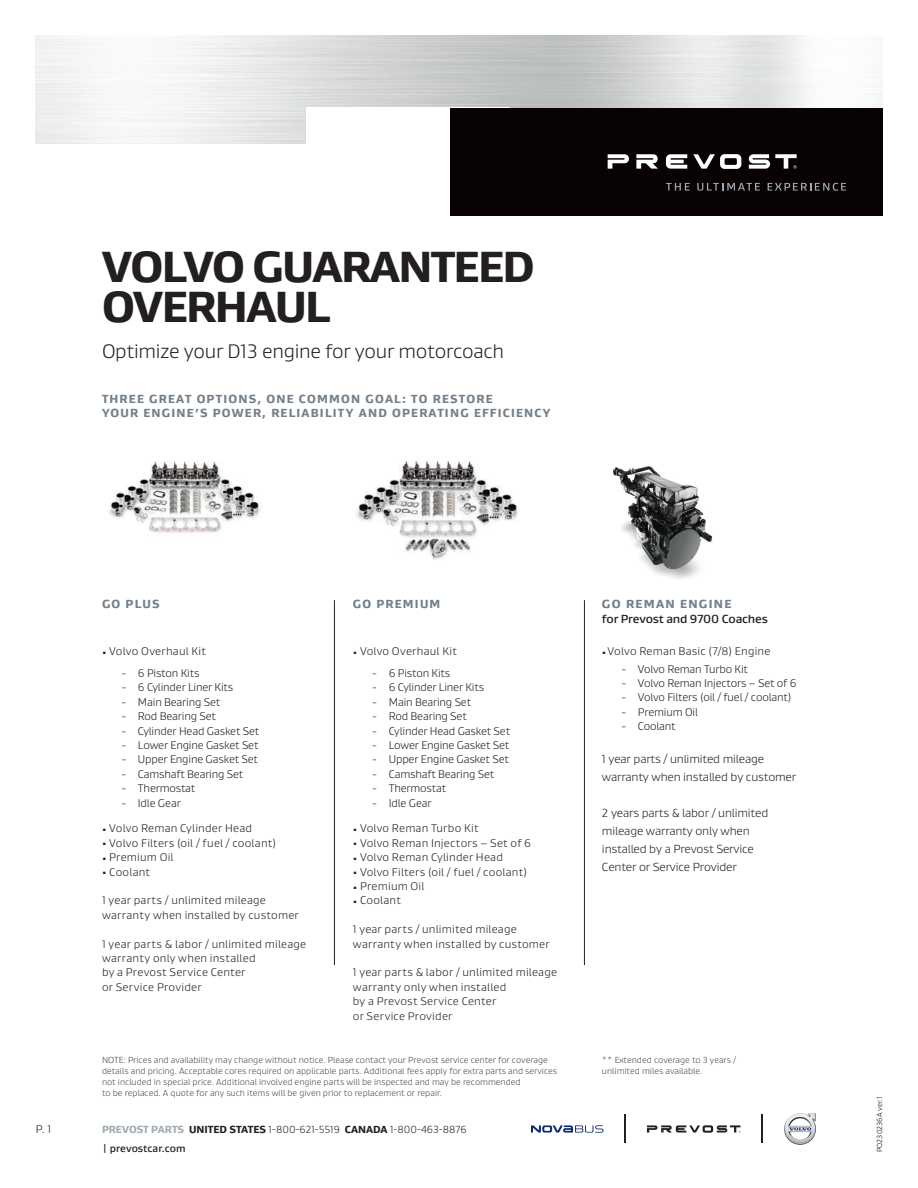
<style>
.page{position:relative;width:918px;height:1188px;background:#fff}
.page>*{position:absolute;margin:0;border:0;box-sizing:border-box;transform-origin:0 0}
.Prevost_Headline{font:44.55px/40px "Prevost Headline";letter-spacing:-.035em;color:#231f20}
.Prevost_Subtitle_-_1{font:20.1px "Prevost";letter-spacing:-.015em;color:#231f20}
.Prevost_Body_copy{font:12px "Prevost";letter-spacing:-.015em;color:#231f20}
.Prevost_Title_-_A{font:800 12px/14.4px "Prevost";letter-spacing:.1em;color:#727f8a}
.Prevost_Title_-_A-2{font:700 12px/14.4px "Prevost";letter-spacing:-.015em;color:#231f20}
.Prevost_Body_copy-2{font:11.4px/14.4px "Prevost";letter-spacing:.01em;color:#231f20}
.Prevost_Body_copy-3{font:11.4px "Prevost";letter-spacing:-.015em;color:#231f20}
.Prevost_Title_-_A-3{font:11.4px "Prevost";letter-spacing:.015em;color:#231f20}
.t1{font:10.5px/19.4px "Prevost";color:#231f20}
.t2{font:9px/10.8px "Prevost";color:#444748}
.t3{font:7.5px "Prevost";color:#080302}
.s1{font-size:4.5px}
.s2{font-weight:800;color:#727f8a}
.s3{font-weight:800;color:#9faab2}
.s4{font-weight:800}
.s5{font-weight:700}
</style>
<div class="page">
<svg style="left:647px;top:1125px;width:93px;height:8px"></svg>
<svg style="left:625px;top:1115px;width:1px;height:28px"></svg>
<svg style="left:762px;top:1115px;width:1px;height:28px"></svg>
<svg style="left:531px;top:1125px;width:72px;height:8px"></svg>
<svg style="left:784px;top:1113px;width:32px;height:32px"></svg>
<img style="left:613px;top:466px;width:100px;height:113px">
<img style="left:109px;top:461px;width:151px;height:72px">
<img style="left:357px;top:460px;width:161px;height:100px">
<hr style="left:334px;top:600px;width:1px;height:365px;background:#231f20">
<hr style="left:584px;top:600px;width:1px;height:365px;background:#231f20">
<div style="left:450px;top:108px;width:432px;height:108px;background:#080302"></div>
<svg style="left:666px;top:154px;width:21px;height:15px"></svg>
<svg style="left:608px;top:154px;width:50px;height:15px"></svg>
<svg style="left:749px;top:154px;width:48px;height:15px"></svg>
<svg style="left:693px;top:154px;width:48px;height:15px"></svg>
<svg style="left:666px;top:183px;width:24px;height:8px"></svg>
<svg style="left:697px;top:183px;width:63px;height:8px"></svg>
<svg style="left:768px;top:183px;width:78px;height:8px"></svg>
<p class="Prevost_Headline" style="left:102px;top:246px;width:434px">VOLVO GUARANTEED<br>OVERHAUL</p>
<p class="Prevost_Subtitle_-_1" style="left:102px;top:340px;width:404px">Optimize your D13 engine for your motorcoach</p>
<p class="Prevost_Title_-_A" style="left:102px;top:391px;width:450px">THREE GREAT OPTIONS, ONE COMMON GOAL: TO RESTORE<br>YOUR ENGINE’S POWER, RELIABILITY AND OPERATING EFFICIENCY</p>
<p class="Prevost_Body_copy-2" style="left:36px;top:1122px;width:17px">P. 1</p>
<p class="Prevost_Title_-_A" style="left:102px;top:597px;width:59px">GO PLUS</p>
<p class="Prevost_Title_-_A-3" style="left:102px;top:645px;width:106px"><span class="s1">▪</span> Volvo Overhaul Kit</p>
<p class="Prevost_Body_copy-3" style="left:122px;top:667px;width:79px">- 6 Piston Kits</p>
<p class="Prevost_Body_copy-3" style="left:122px;top:681px;width:113px">- 6 Cylinder Liner Kits</p>
<p class="Prevost_Body_copy-3" style="left:122px;top:696px;width:100px">- Main Bearing Set</p>
<p class="Prevost_Body_copy-3" style="left:122px;top:710px;width:96px">- Rod Bearing Set</p>
<p class="Prevost_Body_copy-3" style="left:122px;top:725px;width:139px">- Cylinder Head Gasket Set</p>
<p class="Prevost_Body_copy-3" style="left:122px;top:739px;width:138px">- Lower Engine Gasket Set</p>
<p class="Prevost_Body_copy-3" style="left:122px;top:753px;width:138px">- Upper Engine Gasket Set</p>
<p class="Prevost_Body_copy-3" style="left:122px;top:768px;width:123px">- Camshaft Bearing Set</p>
<p class="Prevost_Body_copy-3" style="left:122px;top:782px;width:75px">- Thermostat</p>
<p class="Prevost_Body_copy-3" style="left:122px;top:797px;width:61px">- Idle Gear</p>
<p class="Prevost_Body_copy-2" style="left:102px;top:821px;width:152px"><span class="s1">▪</span> Volvo Reman Cylinder Head</p>
<p class="Prevost_Body_copy-2" style="left:102px;top:836px;width:176px"><span class="s1">▪</span> Volvo Filters (oil / fuel / coolant)</p>
<p class="Prevost_Body_copy-2" style="left:102px;top:850px;width:73px"><span class="s1">▪</span> Premium Oil</p>
<p class="Prevost_Body_copy-2" style="left:102px;top:865px;width:50px"><span class="s1">▪</span> Coolant</p>
<p class="Prevost_Body_copy-2" style="left:102px;top:893px;width:165px">1 year parts / unlimited mileage</p>
<p class="Prevost_Body_copy-2" style="left:102px;top:908px;width:198px">warranty when installed by customer</p>
<p class="Prevost_Body_copy-2" style="left:102px;top:937px;width:206px">1 year parts &amp; labor / unlimited mileage warranty only when installed<br>by a Prevost Service Center<br>or Service Provider</p>
<p class="Prevost_Title_-_A" style="left:353px;top:597px;width:89px">GO PREMIUM</p>
<p class="Prevost_Title_-_A-3" style="left:353px;top:645px;width:106px"><span class="s1">▪</span> Volvo Overhaul Kit</p>
<p class="Prevost_Body_copy-3" style="left:373px;top:667px;width:79px">- 6 Piston Kits</p>
<p class="Prevost_Body_copy-3" style="left:373px;top:681px;width:113px">- 6 Cylinder Liner Kits</p>
<p class="Prevost_Body_copy-3" style="left:373px;top:696px;width:100px">- Main Bearing Set</p>
<p class="Prevost_Body_copy-3" style="left:373px;top:710px;width:96px">- Rod Bearing Set</p>
<p class="Prevost_Body_copy-3" style="left:373px;top:725px;width:139px">- Cylinder Head Gasket Set</p>
<p class="Prevost_Body_copy-3" style="left:373px;top:739px;width:138px">- Lower Engine Gasket Set</p>
<p class="Prevost_Body_copy-3" style="left:373px;top:753px;width:138px">- Upper Engine Gasket Set</p>
<p class="Prevost_Body_copy-3" style="left:373px;top:768px;width:123px">- Camshaft Bearing Set</p>
<p class="Prevost_Body_copy-3" style="left:373px;top:782px;width:75px">- Thermostat</p>
<p class="Prevost_Body_copy-3" style="left:373px;top:797px;width:61px">- Idle Gear</p>
<p class="Prevost_Body_copy-2" style="left:353px;top:821px;width:127px"><span class="s1">▪</span> Volvo Reman Turbo Kit</p>
<p class="Prevost_Body_copy-2" style="left:353px;top:836px;width:180px"><span class="s1">▪</span> Volvo Reman Injectors – Set of 6</p>
<p class="Prevost_Body_copy-2" style="left:353px;top:850px;width:152px"><span class="s1">▪</span> Volvo Reman Cylinder Head</p>
<p class="Prevost_Body_copy-2" style="left:353px;top:865px;width:176px"><span class="s1">▪</span> Volvo Filters (oil / fuel / coolant)</p>
<p class="Prevost_Body_copy-2" style="left:353px;top:879px;width:73px"><span class="s1">▪</span> Premium Oil</p>
<p class="Prevost_Body_copy-2" style="left:353px;top:893px;width:50px"><span class="s1">▪</span> Coolant</p>
<p class="Prevost_Body_copy-2" style="left:353px;top:922px;width:165px">1 year parts / unlimited mileage</p>
<p class="Prevost_Body_copy-2" style="left:353px;top:937px;width:198px">warranty when installed by customer</p>
<p class="Prevost_Body_copy-2" style="left:353px;top:965px;width:206px">1 year parts &amp; labor / unlimited mileage warranty only when installed<br>by a Prevost Service Center<br>or Service Provider</p>
<p class="Prevost_Title_-_A-2" style="left:602px;top:597px;width:167px"><span class="s2">GO REMAN ENGINE<br></span>for Prevost and 9700 Coaches</p>
<p class="Prevost_Body_copy-2" style="left:602px;top:644px;width:170px"><span class="s1">▪</span> Volvo Reman Basic (7/8) Engine</p>
<p class="Prevost_Body_copy-3" style="left:622px;top:663px;width:128px">- Volvo Reman Turbo Kit</p>
<p class="Prevost_Body_copy-3" style="left:622px;top:677px;width:176px">- Volvo Reman Injectors – Set of 6</p>
<p class="Prevost_Body_copy-3" style="left:622px;top:691px;width:171px">- Volvo Filters (oil / fuel / coolant)</p>
<p class="Prevost_Body_copy-3" style="left:622px;top:706px;width:78px">- Premium Oil</p>
<p class="Prevost_Body_copy-3" style="left:622px;top:720px;width:55px">- Coolant</p>
<p class="Prevost_Body_copy" style="left:602px;top:752px;width:164px">1 year parts / unlimited mileage</p>
<p class="Prevost_Body_copy" style="left:602px;top:770px;width:196px">warranty when installed by customer</p>
<p class="Prevost_Body_copy" style="left:602px;top:806px;width:168px">2 years parts &amp; labor / unlimited</p>
<p class="Prevost_Body_copy" style="left:602px;top:824px;width:149px">mileage warranty only when</p>
<p class="Prevost_Body_copy" style="left:602px;top:842px;width:153px">installed by a Prevost Service</p>
<p class="Prevost_Body_copy" style="left:602px;top:860px;width:136px">Center or Service Provider</p>
<p class="t2" style="left:102px;top:1055px;width:457px">NOTE: Prices and availability may change without notice. Please contact your Prevost service center for coverage details and pricing. Acceptable cores required on applicable parts. Additional fees apply for extra parts and services not included in special price. Additional involved engine parts will be inspected and may be recommended<br>to be replaced. A quote for any such items will be given prior to replacement or repair.</p>
<p class="t2" style="left:602px;top:1055px;width:136px">** Extended coverage to 3 years / unlimited miles available.</p>
<p class="t1" style="left:102px;top:1119px;width:366px"><span class="s3">PREVOST PARTS</span> <span class="s4">UNITED STATES</span> 1-800-621-5519 <span class="s4">CANADA</span> 1-800-463-8876 <span class="s5">| prevostcar.com</span></p>
<p class="t3" style="left:875px;top:1152px;width:57px;rotate:-90deg">PO230236A ver.1</p>
</div>
